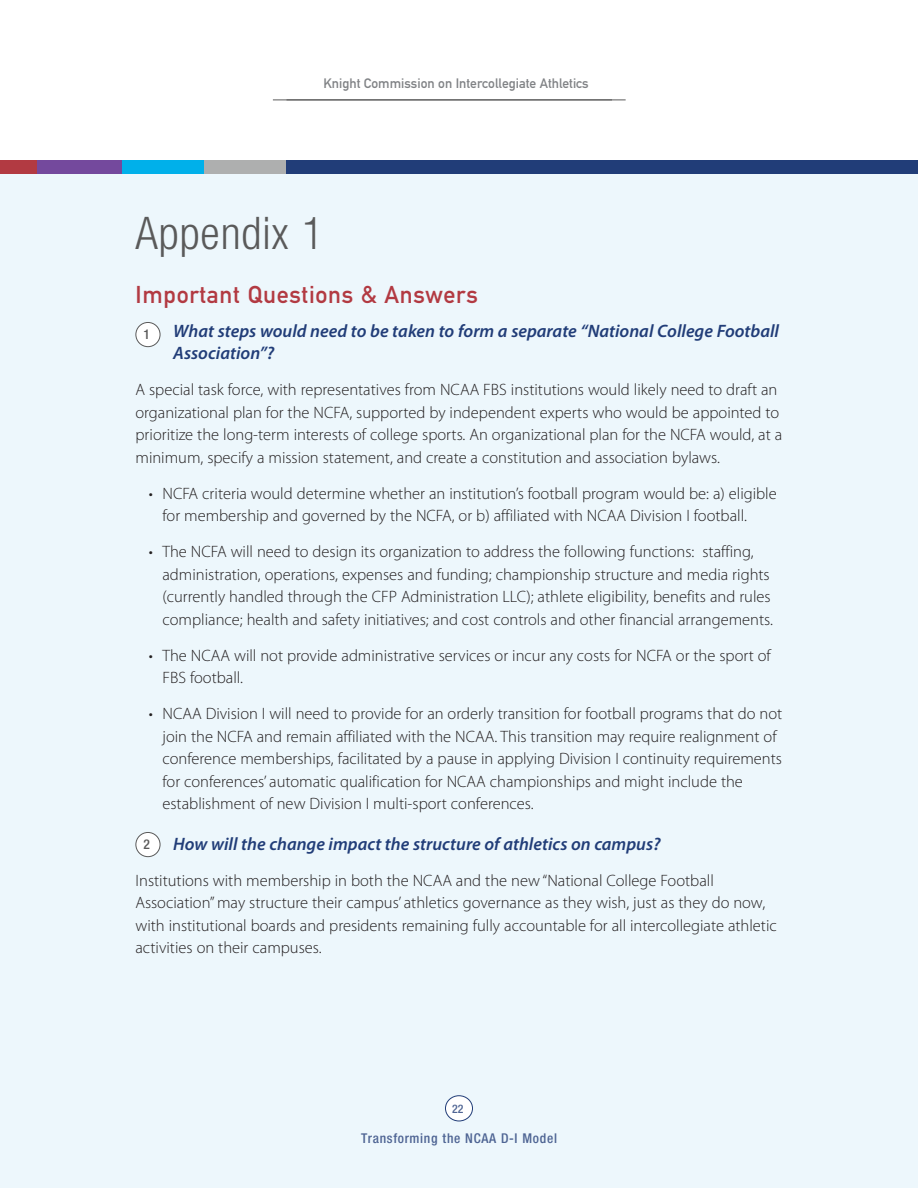
<style>
.page{position:relative;width:918px;height:1188px;background:#fff}
.page>*{position:absolute;margin:0;border:0;box-sizing:border-box;transform-origin:0 0}
.t1{font:300 condensed 45px "Helvetica Neue LT Std";letter-spacing:.02em;color:#5a5a5a}
.t2{font:700 24px "DIN Alternate";letter-spacing:.03em;color:#b23a42}
.t3{font:italic 600 18px/22.5px "Myriad Pro";color:#213d78}
.t4{font:300 16.5px/22.5px "Myriad Pro";color:#231f20}
.t5{font:700 13.5px "DIN Alternate";color:#808285}
.t6{font:500 condensed 13.5px "Helvetica Neue LT Std";letter-spacing:.05em;color:#4e6493}
.t7{font:500 condensed 13.5px "Helvetica Neue LT Std";color:#5a5a5a}
.t8{font:500 condensed 11.85px "Helvetica Neue LT Std";color:#213d78}
</style>
<div class="page">
<hr style="left:287px;top:100px;width:339px;height:1px;background:#5a5a5a">
<div style="left:0;top:167px;width:918px;height:1021px;background:#edf7fc"></div>
<div style="left:445px;top:1096px;width:28px;height:25px;background:#fff;border-radius:50%"></div>
<div style="left:445px;top:1095px;width:28px;height:26px;border:1px solid #213d78;border-radius:50%"></div>
<hr style="left:273px;top:100px;width:339px;height:1px;background:#5a5a5a">
<div style="left:136px;top:322px;width:24px;height:25px;background:#fff;border-radius:50%"></div>
<div style="left:136px;top:322px;width:24px;height:25px;border:1px solid #5a5a5a;border-radius:50%"></div>
<div style="left:136px;top:832px;width:24px;height:25px;background:#fff;border-radius:50%"></div>
<div style="left:136px;top:832px;width:24px;height:25px;border:1px solid #5a5a5a;border-radius:50%"></div>
<div style="left:0;top:160px;width:37px;height:13px;background:#b23a42"></div>
<div style="left:121px;top:160px;width:84px;height:13px;background:#00b0ea"></div>
<div style="left:37px;top:160px;width:84px;height:13px;background:#74499d"></div>
<div style="left:204px;top:160px;width:84px;height:13px;background:#aeafaf"></div>
<div style="left:286px;top:160px;width:632px;height:13px;background:#213d78"></div>
<p class="t5" style="left:323px;top:73px;width:267px">Knight Commission on Intercollegiate Athletics</p>
<h1 class="t1" style="left:136px;top:207px;width:190px">Appendix 1</h1>
<h2 class="t2" style="left:136px;top:276px;width:344px">Important Questions &amp; Answers</h2>
<p class="t7" style="left:144px;top:327px;width:8px">1</p>
<p class="t3" style="left:173px;top:320px;width:607px">What steps would need to be taken to form a separate “National College Football<br>Association”?</p>
<p class="t4" style="left:136px;top:379px;width:648px">A special task force, with representatives from NCAA FBS institutions would likely need to draft an organizational plan for the NCFA, supported by independent experts who would be appointed to prioritize the long-term interests of college sports. An organizational plan for the NCFA would, at a minimum, specify a mission statement, and create a constitution and association bylaws.</p>
<p class="t4" style="left:162px;top:482px;width:616px;text-indent:-13px">• NCFA criteria would determine whether an institution’s football program would be: a) eligible for membership and governed by the NCFA, or b) affiliated with NCAA Division I football.</p>
<p class="t4" style="left:162px;top:541px;width:612px;text-indent:-13px">• The NCFA will need to design its organization to address the following functions: staffing, administration, operations, expenses and funding; championship structure and media rights (currently handled through the CFP Administration LLC); athlete eligibility, benefits and rules compliance; health and safety initiatives; and cost controls and other financial arrangements.</p>
<p class="t4" style="left:162px;top:644px;width:610px;text-indent:-13px">• The NCAA will not provide administrative services or incur any costs for NCFA or the sport of<br>FBS football.</p>
<p class="t4" style="left:162px;top:703px;width:621px;text-indent:-13px">• NCAA Division I will need to provide for an orderly transition for football programs that do not join the NCFA and remain affiliated with the NCAA. This transition may require realignment of conference memberships, facilitated by a pause in applying Division I continuity requirements for conferences’ automatic qualification for NCAA championships and might include the establishment of new Division I multi-sport conferences.</p>
<p class="t7" style="left:144px;top:837px;width:8px">2</p>
<p class="t3" style="left:173px;top:833px;width:489px">How will the change impact the structure of athletics on campus?</p>
<p class="t4" style="left:136px;top:869px;width:643px">Institutions with membership in both the NCAA and the new “National College Football Association” may structure their campus’ athletics governance as they wish, just as they do now, with institutional boards and presidents remaining fully accountable for all intercollegiate athletic activities on their campuses.</p>
<p class="t8" style="left:452px;top:1101px;width:13px">22</p>
<p class="t6" style="left:361px;top:1130px;width:197px">Transforming the NCAA D-I Model</p>
</div>
